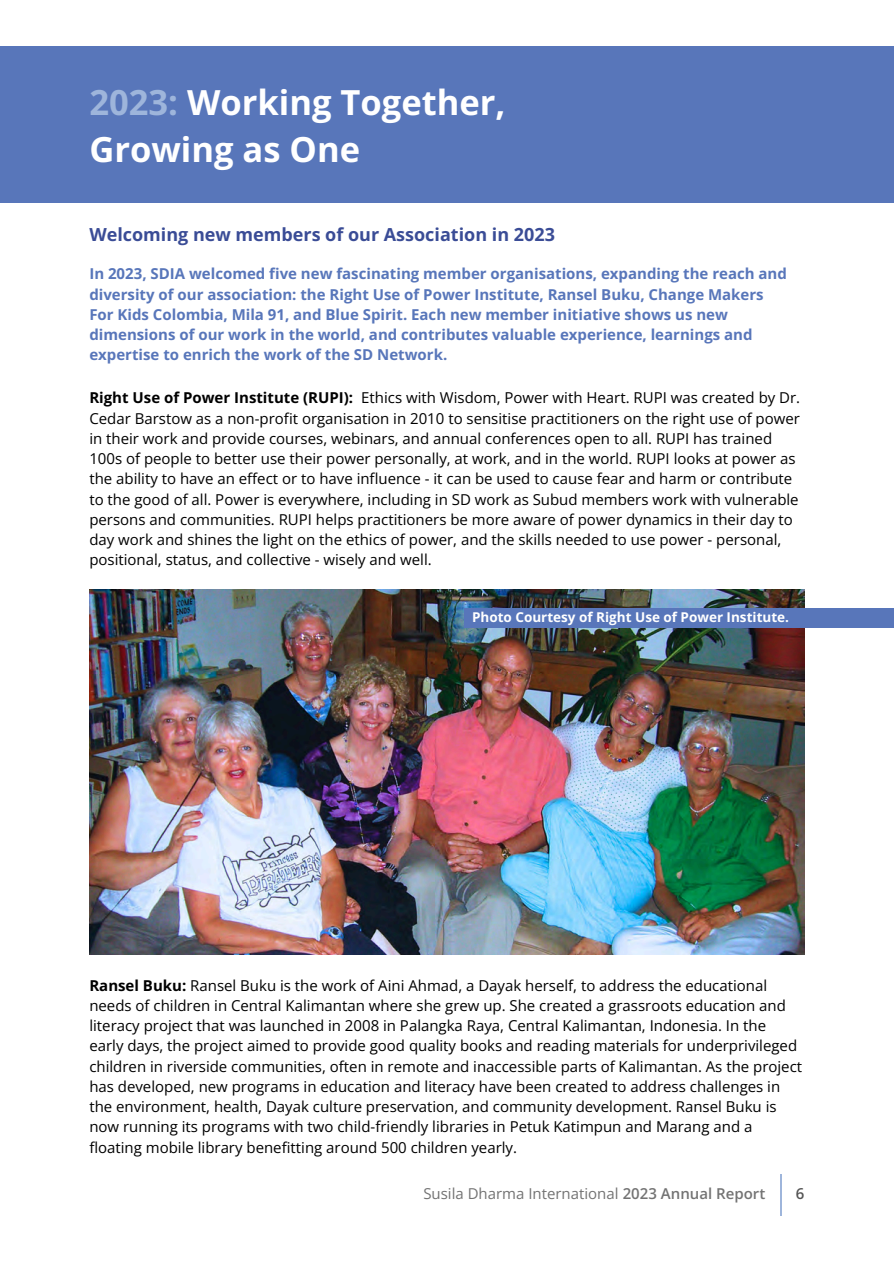
<style>
.page{position:relative;width:894px;height:1264px;background:#fff}
.page>*{position:absolute;margin:0;border:0;box-sizing:border-box;transform-origin:0 0}
.t1{font:700 34.5px/47.2px "Open Sans";color:#fff}
.t2{font:700 18px "Open Sans";color:#3a4c96}
.t3{font:15px/20.2px "Open Sans";color:#000}
.t4{font:700 15px/20.2px "Open Sans";color:#5876ba}
.t5{font:15px "Open Sans";color:#737373}
.t6{font:600 15px "Open Sans";color:#545454}
.t7{font:700 13.5px "Open Sans";color:#fff}
.s1{color:#9eb5db}
.s2{font-weight:700}
.s3{font-weight:600}
</style>
<div class="page">
<hr style="left:780px;top:1174px;width:2px;height:41px;background:#9eb5db">
<div style="left:0;top:47px;width:893px;height:156px;background:#5876ba"></div>
<img style="left:89px;top:589px;width:715px;height:365px">
<div style="left:464px;top:607px;width:429px;height:20px;background:#5876ba"></div>
<p class="t1" style="left:89px;top:78px;width:417px"><span class="s1">2023:</span> Working Together,<br>Growing as One</p>
<p class="t2" style="left:89px;top:221px;width:467px">Welcoming new members of our Association in 2023</p>
<h3 class="t4" style="left:89px;top:263px;width:699px">In 2023, SDIA welcomed five new fascinating member organisations, expanding the reach and diversity of our association: the Right Use of Power Institute, Ransel Buku, Change Makers For Kids Colombia, Mila 91, and Blue Spirit. Each new member initiative shows us new dimensions of our work in the world, and contributes valuable experience, learnings and expertise to enrich the work of the SD Network.</h3>
<p class="t3" style="left:89px;top:387px;width:712px"><span class="s2">Right Use of Power Institute (RUPI):</span> Ethics with Wisdom, Power with Heart. RUPI was created by Dr.<br>Cedar Barstow as a non-profit organisation in 2010 to sensitise practitioners on the right use of power in their work and provide courses, webinars, and annual conferences open to all. RUPI has trained 100s of people to better use their power personally, at work, and in the world. RUPI looks at power as the ability to have an effect or to have influence - it can be used to cause fear and harm or contribute to the good of all. Power is everywhere, including in SD work as Subud members work with vulnerable persons and communities. RUPI helps practitioners be more aware of power dynamics in their day to day work and shines the light on the ethics of power, and the skills needed to use power - personal, positional, status, and collective - wisely and well.</p>
<p class="t7" style="left:472px;top:608px;width:318px">Photo Courtesy of Right Use of Power Institute.</p>
<p class="t3" style="left:89px;top:974px;width:714px"><span class="s2">Ransel Buku:</span> Ransel Buku is the work of Aini Ahmad, a Dayak herself, to address the educational needs of children in Central Kalimantan where she grew up. She created a grassroots education and literacy project that was launched in 2008 in Palangka Raya, Central Kalimantan, Indonesia. In the early days, the project aimed to provide good quality books and reading materials for underprivileged children in riverside communities, often in remote and inaccessible parts of Kalimantan. As the project has developed, new programs in education and literacy have been created to address challenges in the environment, health, Dayak culture preservation, and community development. Ransel Buku is now running its programs with two child-friendly libraries in Petuk Katimpun and Marang and a floating mobile library benefitting around 500 children yearly.</p>
<h1 class="t5" style="left:423px;top:1182px;width:343px">Susila Dharma International <span class="s3">2023 Annual Report</span></h1>
<h2 class="t6" style="left:795px;top:1182px;width:10px">6</h2>
</div>
